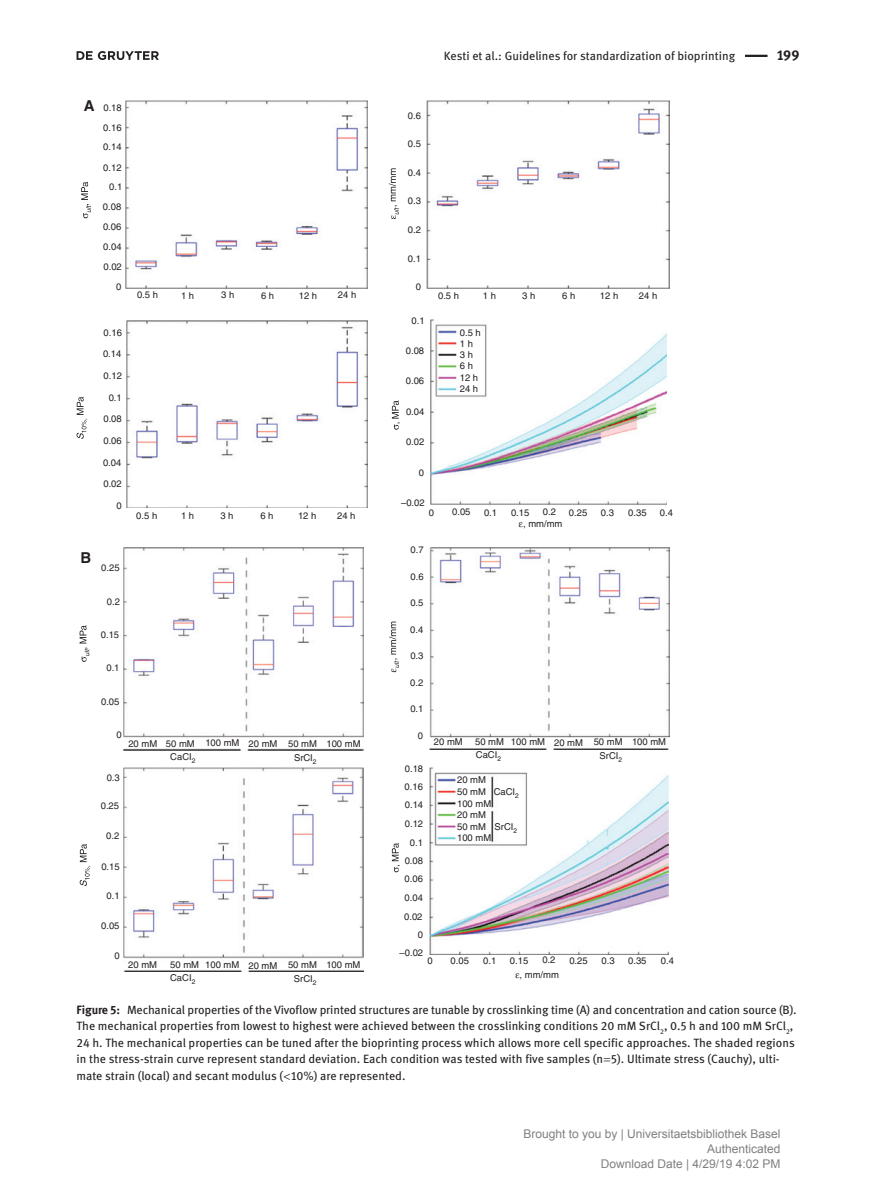
<style>
.page{position:relative;width:893px;height:1191px;background:#fff}
.page>*{position:absolute;margin:0;border:0;box-sizing:border-box;transform-origin:0 0}
.t1{font:700 15px "Helvetica";color:#231f20}
.t2{font:700 14.25px "DG Meta Science";color:#231f20}
.t3{font:12px/16.5px "DG Meta Science";letter-spacing:-.005em;color:#231f20}
.t4{font:12px/15px "Arial";color:#808080;text-align:right}
.t5{font:9.45px/11.6px "Helvetica";color:#231f20}
.s1{font-weight:700}
</style>
<div class="page">
<hr style="left:745px;top:55px;width:22px;height:2px;background:#231f20">
<img style="left:431px;top:320px;width:236px;height:184px">
<img style="left:429px;top:768px;width:239px;height:186px">
<img style="left:124px;top:767px;width:240px;height:204px">
<img style="left:124px;top:547px;width:239px;height:203px">
<img style="left:429px;top:547px;width:241px;height:202px">
<svg style="left:392px;top:400px;width:8px;height:30px"></svg>
<svg style="left:81px;top:182px;width:10px;height:36px"></svg>
<svg style="left:80px;top:625px;width:9px;height:37px"></svg>
<svg style="left:392px;top:843px;width:8px;height:29px"></svg>
<svg style="left:389px;top:168px;width:10px;height:51px"></svg>
<svg style="left:389px;top:621px;width:10px;height:51px"></svg>
<svg style="left:77px;top:397px;width:10px;height:42px"></svg>
<svg style="left:80px;top:844px;width:10px;height:42px"></svg>
<img style="left:126px;top:101px;width:241px;height:187px">
<img style="left:427px;top:101px;width:242px;height:187px">
<img style="left:126px;top:320px;width:242px;height:188px">
<svg style="left:77px;top:51px;width:82px;height:9px"></svg>
<p class="t3" style="left:444px;top:47px;width:293px">Kesti et al.: Guidelines for standardization of bioprinting</p>
<p class="t2" style="left:777px;top:44px;width:24px">199</p>
<p class="t1" style="left:84px;top:96px;width:12px">A</p>
<p class="t5" style="left:103px;top:102px;width:20px">0.18</p>
<p class="t5" style="left:103px;top:118px;width:20px;line-height:19.4px">0.16<br>0.14</p>
<p class="t5" style="left:103px;top:157px;width:21px;line-height:20px;text-align:right">0.12<br>0.1<br>0.08</p>
<p class="t5" style="left:103px;top:241px;width:20px">0.04</p>
<p class="t5" style="left:103px;top:221px;width:20px">0.06</p>
<p class="t5" style="left:103px;top:261px;width:20px">0.02</p>
<p class="t5" style="left:116px;top:280px;width:7px">0</p>
<p class="t5" style="left:104px;top:326px;width:20px">0.16</p>
<p class="t5" style="left:103px;top:348px;width:20px">0.14</p>
<p class="t5" style="left:104px;top:370px;width:20px">0.12</p>
<p class="t5" style="left:109px;top:391px;width:15px">0.1</p>
<p class="t5" style="left:103px;top:413px;width:20px">0.08</p>
<p class="t5" style="left:103px;top:457px;width:20px">0.04</p>
<p class="t5" style="left:103px;top:478px;width:20px">0.02</p>
<p class="t5" style="left:103px;top:435px;width:20px">0.06</p>
<p class="t5" style="left:117px;top:500px;width:7px">0</p>
<p class="t1" style="left:81px;top:549px;width:12px">B</p>
<p class="t5" style="left:101px;top:562px;width:20px">0.25</p>
<p class="t5" style="left:107px;top:595px;width:15px">0.2</p>
<p class="t5" style="left:101px;top:628px;width:20px">0.15</p>
<p class="t5" style="left:106px;top:662px;width:15px">0.1</p>
<p class="t5" style="left:101px;top:695px;width:20px">0.05</p>
<p class="t5" style="left:137px;top:289px;width:23px">0.5 h</p>
<p class="t5" style="left:408px;top:110px;width:15px">0.6</p>
<p class="t5" style="left:408px;top:138px;width:15px">0.5</p>
<p class="t5" style="left:408px;top:167px;width:15px">0.4</p>
<p class="t5" style="left:408px;top:195px;width:15px">0.3</p>
<p class="t5" style="left:408px;top:224px;width:15px">0.2</p>
<p class="t5" style="left:408px;top:252px;width:15px">0.1</p>
<p class="t5" style="left:416px;top:281px;width:7px">0</p>
<p class="t5" style="left:411px;top:315px;width:15px">0.1</p>
<p class="t5" style="left:406px;top:345px;width:20px">0.08</p>
<p class="t5" style="left:406px;top:375px;width:20px">0.06</p>
<p class="t5" style="left:406px;top:405px;width:20px">0.04</p>
<p class="t5" style="left:406px;top:436px;width:20px">0.02</p>
<p class="t5" style="left:419px;top:467px;width:7px">0</p>
<p class="t5" style="left:401px;top:497px;width:25px">–0.02</p>
<p class="t5" style="left:181px;top:290px;width:15px">1 h</p>
<p class="t5" style="left:221px;top:289px;width:15px">3 h</p>
<p class="t5" style="left:261px;top:289px;width:15px">6 h</p>
<p class="t5" style="left:299px;top:289px;width:20px">12 h</p>
<p class="t5" style="left:338px;top:289px;width:20px">24 h</p>
<p class="t5" style="left:438px;top:290px;width:23px">0.5 h</p>
<p class="t5" style="left:483px;top:290px;width:15px">1 h</p>
<p class="t5" style="left:522px;top:290px;width:15px">3 h</p>
<p class="t5" style="left:562px;top:290px;width:15px">6 h</p>
<p class="t5" style="left:600px;top:290px;width:20px">12 h</p>
<p class="t5" style="left:639px;top:290px;width:20px">24 h</p>
<p class="t5" style="left:460px;top:326px;width:23px">0.5 h<br>1 h<br>3 h<br>6 h<br>12 h<br>24 h</p>
<p class="t5" style="left:136px;top:509px;width:23px">0.5 h</p>
<p class="t5" style="left:181px;top:510px;width:15px">1 h</p>
<p class="t5" style="left:220px;top:509px;width:15px">3 h</p>
<p class="t5" style="left:260px;top:509px;width:15px">6 h</p>
<p class="t5" style="left:298px;top:509px;width:20px">12 h</p>
<p class="t5" style="left:337px;top:509px;width:20px">24 h</p>
<p class="t5" style="left:429px;top:506px;width:7px">0</p>
<p class="t5" style="left:411px;top:544px;width:15px">0.7</p>
<p class="t5" style="left:411px;top:571px;width:15px">0.6</p>
<p class="t5" style="left:410px;top:597px;width:15px">0.5</p>
<p class="t5" style="left:410px;top:624px;width:15px">0.4</p>
<p class="t5" style="left:410px;top:650px;width:15px">0.3</p>
<p class="t5" style="left:410px;top:676px;width:15px">0.2</p>
<p class="t5" style="left:410px;top:703px;width:15px">0.1</p>
<p class="t5" style="left:452px;top:506px;width:20px">0.05</p>
<p class="t5" style="left:484px;top:506px;width:15px">0.1</p>
<p class="t5" style="left:511px;top:506px;width:20px">0.15</p>
<p class="t5" style="left:543px;top:506px;width:15px">0.2</p>
<p class="t5" style="left:569px;top:506px;width:20px">0.25</p>
<p class="t5" style="left:601px;top:506px;width:15px">0.3</p>
<p class="t5" style="left:628px;top:506px;width:20px">0.35</p>
<p class="t5" style="left:660px;top:506px;width:15px">0.4</p>
<p class="t5" style="left:523px;top:518px;width:41px">, mm/mm</p>
<p class="t5" style="left:117px;top:729px;width:7px">0</p>
<p class="t5" style="left:418px;top:729px;width:7px">0</p>
<p class="t5" style="left:511px;top:736px;width:157px">100 mM 20 mM 50 mM 100 mM</p>
<p class="t5" style="left:205px;top:737px;width:157px">100 mM 20 mM 50 mM 100 mM</p>
<p class="t5" style="left:434px;top:736px;width:30px">20 mM</p>
<p class="t5" style="left:475px;top:735px;width:30px;line-height:13.2px">50 mM<br>CaCI<sub>2</sub></p>
<p class="t5" style="left:128px;top:737px;width:30px">20 mM</p>
<p class="t5" style="left:166px;top:736px;width:31px;line-height:13.2px;text-align:center">50 mM<br>CaCI<sub>2</sub></p>
<p class="t5" style="left:600px;top:750px;width:24px">SrCI<sub>2</sub></p>
<p class="t5" style="left:294px;top:751px;width:24px">SrCI<sub>2</sub></p>
<p class="t5" style="left:405px;top:759px;width:20px;line-height:18.5px;text-align:center">0.18<br>0.16<br>0.14<br>0.12<br>0.1<br>0.08</p>
<p class="t5" style="left:107px;top:771px;width:15px">0.3</p>
<p class="t5" style="left:457px;top:774px;width:36px">20 mM<br>50 mM<br>100 mM<br>20 mM<br>50 mM<br>100 mM</p>
<p class="t5" style="left:494px;top:785px;width:27px">CaCI<sub>2</sub></p>
<p class="t5" style="left:495px;top:821px;width:24px">SrCI<sub>2</sub></p>
<p class="t5" style="left:101px;top:800px;width:20px">0.25</p>
<p class="t5" style="left:106px;top:830px;width:15px">0.2</p>
<p class="t5" style="left:101px;top:860px;width:20px">0.15</p>
<p class="t5" style="left:107px;top:890px;width:15px">0.1</p>
<p class="t5" style="left:101px;top:920px;width:20px">0.05</p>
<p class="t5" style="left:400px;top:869px;width:25px;line-height:18.6px;text-align:right">0.06<br>0.04<br>0.02<br>0 –0.02</p>
<p class="t5" style="left:114px;top:949px;width:7px">0</p>
<p class="t5" style="left:451px;top:954px;width:20px">0.05</p>
<p class="t5" style="left:483px;top:954px;width:15px">0.1</p>
<p class="t5" style="left:510px;top:954px;width:20px">0.15</p>
<p class="t5" style="left:542px;top:954px;width:15px">0.2</p>
<p class="t5" style="left:569px;top:954px;width:20px">0.25</p>
<p class="t5" style="left:602px;top:954px;width:15px">0.3</p>
<p class="t5" style="left:628px;top:954px;width:20px">0.35</p>
<p class="t5" style="left:661px;top:955px;width:15px">0.4</p>
<p class="t5" style="left:427px;top:954px;width:7px">0</p>
<p class="t5" style="left:205px;top:959px;width:157px">100 mM 20 mM 50 mM 100 mM</p>
<p class="t5" style="left:128px;top:959px;width:30px">20 mM</p>
<p class="t5" style="left:170px;top:958px;width:30px;line-height:13.2px">50 mM<br>CaCI<sub>2</sub></p>
<p class="t5" style="left:520px;top:969px;width:41px">, mm/mm</p>
<p class="t5" style="left:294px;top:973px;width:24px">SrCI<sub>2</sub></p>
<p class="t3" style="left:77px;top:1000px;width:722px"><span class="s1">Figure 5:</span> Mechanical properties of the Vivoflow printed structures are tunable by crosslinking time (A) and concentration and cation source (B).<br>The mechanical properties from lowest to highest were achieved between the crosslinking conditions 20 mM SrCl<sub>2</sub>, 0.5 h and 100 mM SrCl<sub>2</sub>, 24 h. The mechanical properties can be tuned after the bioprinting process which allows more cell specific approaches. The shaded regions in the stress-strain curve represent standard deviation. Each condition was tested with five samples (n 5). Ultimate stress (Cauchy), ulti&shy;mate strain (local) and secant modulus ( 10%) are represented.</p>
<p class="t4" style="left:523px;top:1127px;width:259px">Brought to you by | Universitaetsbibliothek Basel<br>Authenticated<br>Download Date | 4/29/19 4:02 PM</p>
</div>
